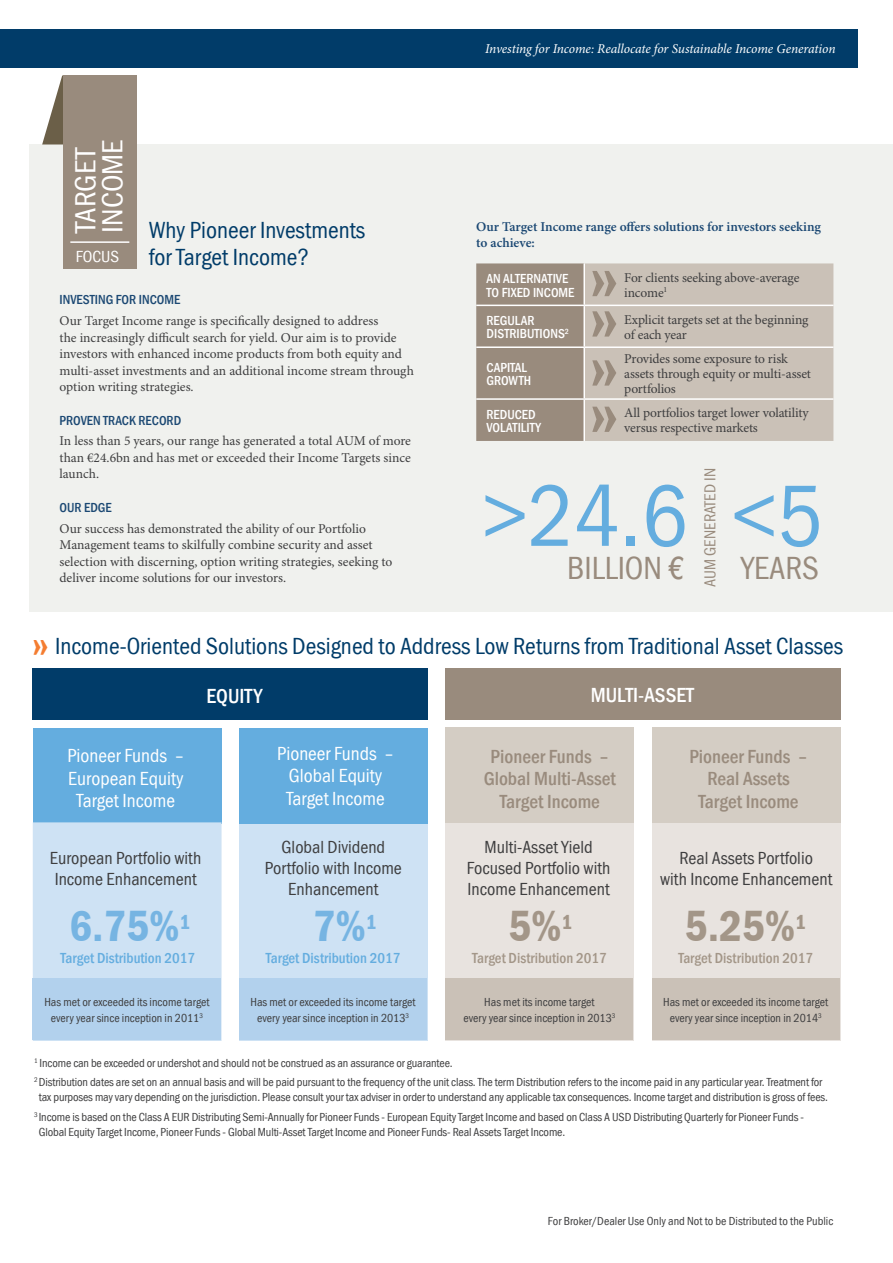
<style>
.page{position:relative;width:893px;height:1263px;background:#fff}
.page>*{position:absolute;margin:0;border:0;box-sizing:border-box;transform-origin:0 0}
.t1{font:condensed 90px "PI Franklin Gothic";color:#64addf}
.t2{font:600 condensed 45px "PI Franklin Gothic";color:#76b4e2}
.t3{font:600 condensed 45px "PI Franklin Gothic";color:#a39688}
.t4{font:condensed 33px "PI Franklin Gothic";color:#998b7d}
.t5{font:condensed 30px/27px "PI Franklin Gothic";color:#fff}
.t6{font:condensed 24px/27px "PI Franklin Gothic";color:#013c69}
.t7{font:500 condensed 21px "PI Franklin Gothic";color:#fff}
.t8{font:500 condensed 19.5px/22.5px "PI Franklin Gothic";color:#998b7d;text-align:center}
.t9{font:condensed 19.5px/22.5px "PI Franklin Gothic";color:#fff;text-align:center}
.t10{font:condensed 18px/21px "PI Franklin Gothic";color:#3e3e3f;text-align:center}
.t11{font:condensed 16.5px "PI Franklin Gothic";color:#fff}
.t12{font:condensed 16.35px "PI Franklin Gothic";color:#998b7d}
.t13{font:500 condensed 15px "PI Franklin Gothic";color:#64addf}
.t14{font:500 condensed 15px "PI Franklin Gothic";color:#a39688}
.t15{font:13.5px/16.5px "PI Minion";letter-spacing:-.005em;color:#3e3e3f}
.t16{font:500 condensed 13.5px/13.5px "PI Franklin Gothic";color:#fff}
.t17{font:600 13.5px/16.5px "PI Minion";letter-spacing:-.005em;color:#1b4873}
.t18{font:italic 13.5px "PI Minion";letter-spacing:-.01em;color:#fff}
.t19{font:500 condensed 13.5px "PI Franklin Gothic";color:#1b4873}
.t20{font:condensed 12px/15.8px "PI Franklin Gothic";letter-spacing:-.01em;color:#3e3e3f;text-align:center}
.s1{font-weight:500;font-size:45px;color:#f47d31}
</style>
<div class="page">
<div style="left:30px;top:145px;width:863px;height:467px;background:#f0f1ee"></div>
<div style="left:0;top:30px;width:857px;height:38px;background:#013c69"></div>
<svg style="left:476px;top:263px;width:357px;height:178px;background:#bcb2a7"></svg>
<div style="left:445px;top:823px;width:189px;height:218px;background:#e8e3df"></div>
<div style="left:33px;top:728px;width:189px;height:95px;background:#64addf"></div>
<div style="left:33px;top:822px;width:189px;height:219px;background:#cee2f4"></div>
<div style="left:239px;top:823px;width:189px;height:218px;background:#cee2f4"></div>
<div style="left:239px;top:728px;width:189px;height:95px;background:#64addf"></div>
<div style="left:445px;top:727px;width:189px;height:96px;background:#d4cdc4"></div>
<div style="left:33px;top:668px;width:395px;height:51px;background:#013c69"></div>
<div style="left:445px;top:668px;width:395px;height:52px;background:#998b7d"></div>
<div style="left:652px;top:823px;width:188px;height:218px;background:#e8e3df"></div>
<div style="left:652px;top:727px;width:188px;height:96px;background:#d4cdc4"></div>
<div style="left:33px;top:978px;width:188px;height:62px;background:#b2d1ed"></div>
<div style="left:239px;top:978px;width:188px;height:62px;background:#b2d1ed"></div>
<div style="left:446px;top:978px;width:187px;height:62px;background:#cac1b7"></div>
<div style="left:652px;top:978px;width:187px;height:62px;background:#cac1b7"></div>
<svg style="left:42px;top:76px;width:21px;height:69px"></svg>
<div style="left:63px;top:76px;width:73px;height:193px;background:#998b7d"></div>
<hr style="left:70px;top:241px;width:59px;height:2px;background:#fff">
<h3 class="t5" style="left:73px;top:233px;width:95px;rotate:-90deg">TARGET<br>INCOME</h3>
<h3 class="t11" style="left:76px;top:246px;width:45px">FOCUS</h3>
<h3 class="t6" style="left:149px;top:217px;width:218px">Why Pioneer Investments for Target Income?</h3>
<p class="t19" style="left:60px;top:291px;width:122px">INVESTING FOR INCOME</p>
<p class="t15" style="left:60px;top:313px;width:356px">Our Target Income range is specifically designed to address<br>the increasingly difficult search for yield. Our aim is to provide investors with enhanced income products from both equity and multi-asset investments and an additional income stream through option writing strategies.</p>
<p class="t19" style="left:60px;top:411px;width:123px">PROVEN TRACK RECORD</p>
<p class="t15" style="left:60px;top:433px;width:353px;text-align:justify">In less than 5 years, our range has generated a total AUM of more than €24.6bn and has met or exceeded their Income Targets since launch.</p>
<p class="t19" style="left:60px;top:498px;width:54px">OUR EDGE</p>
<p class="t15" style="left:60px;top:520px;width:334px">Our success has demonstrated the ability of our Portfolio Management teams to skilfully combine security and asset selection with discerning, option writing strategies, seeking to deliver income solutions for our investors.</p>
<p class="t18" style="left:485px;top:41px;width:352px">Investing for Income: Reallocate for Sustainable Income Generation</p>
<p class="t17" style="left:476px;top:219px;width:346px">Our Target Income range offers solutions for investors seeking to achieve:</p>
<p class="t16" style="left:486px;top:272px;width:89px">AN ALTERNATIVE<br>TO FIXED INCOME</p>
<p class="t15" style="left:624px;top:271px;width:177px;line-height:15px">For clients seeking above-average income<sup>1</sup></p>
<p class="t16" style="left:486px;top:314px;width:84px">REGULAR<br>DISTRIBUTIONS<sup>2</sup></p>
<p class="t15" style="left:624px;top:312px;width:186px;line-height:15px">Explicit targets set at the beginning of each year</p>
<p class="t16" style="left:486px;top:361px;width:46px">CAPITAL<br>GROWTH</p>
<p class="t15" style="left:624px;top:352px;width:188px;line-height:15px">Provides some exposure to risk assets through equity or multi-asset portfolios</p>
<p class="t16" style="left:486px;top:407px;width:56px">REDUCED<br>VOLATILITY</p>
<p class="t15" style="left:624px;top:406px;width:186px;line-height:15px">All portfolios target lower volatility versus respective markets</p>
<h3 class="t12" style="left:700px;top:587px;width:120px;rotate:-90deg">AUM GENERATED IN</h3>
<h1 class="t1" style="left:482px;top:460px;width:343px">&gt;24.6 &lt;5</h1>
<h3 class="t4" style="left:567px;top:548px;width:119px">BILLION €</h3>
<h3 class="t4" style="left:741px;top:548px;width:80px">YEARS</h3>
<h3 class="t6" style="left:32px;top:633px;width:813px"><span class="s1">»</span> Income-Oriented Solutions Designed to Address Low Returns from Traditional Asset Classes</h3>
<h3 class="t9" style="left:67px;top:745px;width:119px">Pioneer Funds –<br>European Equity<br>Target Income</h3>
<h3 class="t7" style="left:207px;top:682px;width:57px">EQUITY</h3>
<h3 class="t7" style="left:591px;top:681px;width:105px">MULTI-ASSET</h3>
<h3 class="t9" style="left:277px;top:742px;width:119px">Pioneer Funds –<br>Global Equity<br>Target Income</h3>
<h3 class="t8" style="left:484px;top:745px;width:134px">Pioneer Funds –<br>Global Multi-Asset<br>Target Income</h3>
<h3 class="t8" style="left:689px;top:745px;width:120px">Pioneer Funds –<br>Real Assets<br>Target Income</h3>
<h3 class="t10" style="left:50px;top:848px;width:153px;text-align:left">European Portfolio with<br>Income Enhancement</h3>
<h3 class="t10" style="left:265px;top:837px;width:139px">Global Dividend<br>Portfolio with Income<br>Enhancement</h3>
<h3 class="t10" style="left:467px;top:837px;width:145px">Multi-Asset Yield<br>Focused Portfolio with<br>Income Enhancement</h3>
<h3 class="t10" style="left:660px;top:848px;width:174px">Real Assets Portfolio<br>with Income Enhancement</h3>
<h2 class="t2" style="left:69px;top:899px;width:123px">6.75%<sup>1</sup></h2>
<h2 class="t2" style="left:313px;top:899px;width:65px">7%<sup>1</sup></h2>
<h2 class="t3" style="left:508px;top:899px;width:65px">5%<sup>1</sup></h2>
<h2 class="t3" style="left:685px;top:899px;width:123px">5.25%<sup>1</sup></h2>
<p class="t13" style="left:61px;top:948px;width:136px">Target Distribution 2017</p>
<p class="t13" style="left:266px;top:948px;width:136px">Target Distribution 2017</p>
<p class="t14" style="left:472px;top:948px;width:136px">Target Distribution 2017</p>
<p class="t14" style="left:678px;top:948px;width:136px">Target Distribution 2017</p>
<p class="t20" style="left:44px;top:994px;width:167px">Has met or exceeded its income target every year since inception in 2011<sup>3</sup></p>
<p class="t20" style="left:251px;top:994px;width:167px">Has met or exceeded its income target every year since inception in 2013<sup>3</sup></p>
<p class="t20" style="left:463px;top:994px;width:153px">Has met its income target<br>every year since inception in 2013<sup>3</sup></p>
<p class="t20" style="left:663px;top:994px;width:167px">Has met or exceeded its income target every year since inception in 2014<sup>3</sup></p>
<p class="t20" style="left:34px;top:1054px;width:790px;line-height:19.2px;text-align:left"><sup>1</sup> Income can be exceeded or undershot and should not be construed as an assurance or guarantee.<br><sup>2</sup> Distribution dates are set on an annual basis and will be paid pursuant to the frequency of the unit class. The term Distribution refers to the income paid in any particular year. Treatment for</p>
<p class="t20" style="left:34px;top:1088px;width:795px;line-height:19.2px;text-align:left;text-indent:5px">tax purposes may vary depending on the jurisdiction. Please consult your tax adviser in order to understand any applicable tax consequences. Income target and distribution is gross of fees.<br><sup>3</sup> Income is based on the Class A EUR Distributing Semi-Annually for Pioneer Funds - European Equity Target Income and based on Class A USD Distributing Quarterly for Pioneer Funds -</p>
<p class="t20" style="left:39px;top:1124px;width:528px">Global Equity Target Income, Pioneer Funds - Global Multi-Asset Target Income and Pioneer Funds- Real Assets Target Income.</p>
<p class="t20" style="left:548px;top:1213px;width:287px">For Broker/Dealer Use Only and Not to be Distributed to the Public</p>
</div>
